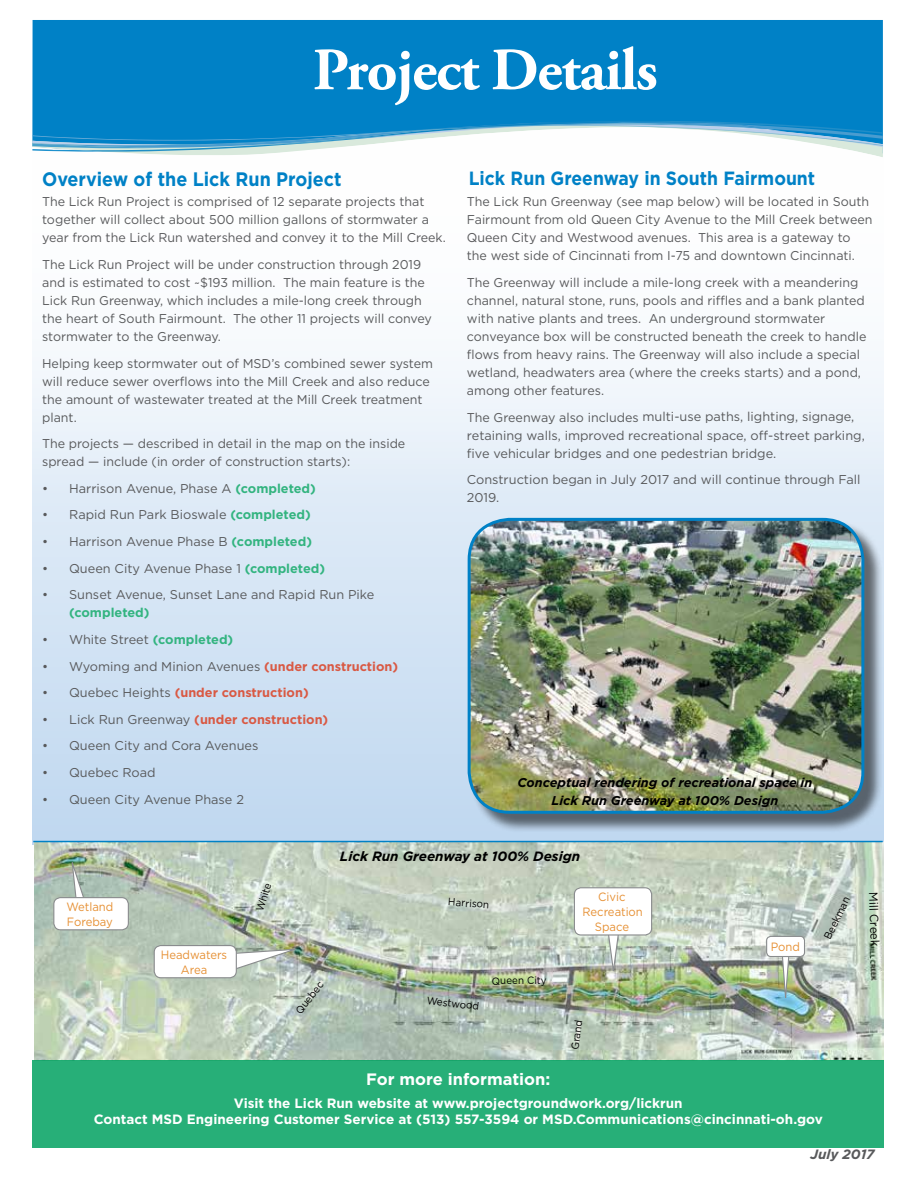
<style>
.page{position:relative;width:918px;height:1188px;background:#fff}
.page>*{position:absolute;margin:0;border:0;box-sizing:border-box;transform-origin:0 0}
.t1{font:700 60px "Adobe Garamond Pro";letter-spacing:-.02em;color:#fff}
.t2{font:700 19.5px "Gotham";color:#0081c6;scale:.92 1}
.t3{font:700 19.2px "Gotham";color:#0081c6;scale:.92 1}
.t4{font:700 16.5px "Gotham";color:#fff}
.t5{font:700 13.5px/16.2px "Gotham";color:#fff;text-align:center}
.t6{font:italic 700 13.5px "Gotham";color:#000}
.t7{font:italic 700 13.5px "Gotham";color:#58595b}
.t8{font:12.75px/18px "Gotham";color:#58595b}
.t9{font:700 12.75px "Gotham";color:#d95943}
.t10{font:italic 700 12.75px/18px "Gotham";color:#000;text-align:center}
.t11{font:700 12.75px "Gotham";color:#33b480}
.t12{font:12px/15px "Gotham";color:#e69034;text-align:center;scale:.94 1}
.t13{font:12px "Gotham";color:#000;scale:.94 1}
.t14{font:10.5px "Gotham";color:#000;scale:.94 1}
.s1{font-weight:700;color:#33b480}
.s2{font-weight:700;color:#d95943}
.s3{font-weight:400;color:#58595b}
</style>
<div class="page">
<svg style="left:32px;top:361px;width:851px;height:483px;background:#dae8f6"></svg>
<img style="left:35px;top:842px;width:849px;height:218px">
<div style="left:32px;top:1060px;width:851px;height:88px;background:#27af78"></div>
<div style="left:32px;top:20px;width:851px;height:102px;background:#0081c6"></div>
<img style="left:566px;top:121px;width:317px;height:1px">
<svg style="left:32px;top:122px;width:851px;height:35px"></svg>
<img style="left:294px;top:125px;width:228px;height:18px">
<img style="left:493px;top:125px;width:74px;height:2px">
<img style="left:394px;top:127px;width:74px;height:5px">
<img style="left:379px;top:128px;width:76px;height:5px">
<img style="left:444px;top:126px;width:73px;height:3px">
<div style="left:470px;top:520px;width:413px;height:312px;background:#000;opacity:.55"></div>
<img style="left:469px;top:519px;width:394px;height:293px">
<div style="left:468px;top:518px;width:396px;height:296px;border:3px solid #0081c6;border-radius:40px"></div>
<svg style="left:71px;top:861px;width:19px;height:36px"></svg>
<svg style="left:605px;top:936px;width:16px;height:36px"></svg>
<svg style="left:781px;top:957px;width:10px;height:42px"></svg>
<svg style="left:234px;top:948px;width:62px;height:23px"></svg>
<div style="left:54px;top:898px;width:74px;height:32px;background:#fff;border-radius:7px"></div>
<div style="left:53px;top:897px;width:76px;height:33px;border:1px solid #8a8c8e;border-radius:7px"></div>
<div style="left:574px;top:888px;width:78px;height:47px;background:#fff;border-radius:7px"></div>
<div style="left:574px;top:887px;width:78px;height:49px;border:1px solid #8a8c8e;border-radius:7px"></div>
<div style="left:154px;top:946px;width:82px;height:32px;background:#fff;border-radius:7px"></div>
<div style="left:154px;top:945px;width:83px;height:33px;border:1px solid #8a8c8e;border-radius:7px"></div>
<div style="left:767px;top:936px;width:38px;height:21px;background:#fff;border-radius:4px"></div>
<div style="left:766px;top:936px;width:39px;height:21px;border:1px solid #8a8c8e;border-radius:4px"></div>
<svg style="left:831px;top:911px;width:12px;height:19px"></svg>
<svg style="left:576px;top:1022px;width:5px;height:20px"></svg>
<svg style="left:309px;top:980px;width:15px;height:18px"></svg>
<hr style="left:33px;top:841px;width:850px;height:1px;background:#0081c6">
<h1 class="t1" style="left:313px;top:35px;width:346px">Project Details</h1>
<h2 class="t2" style="left:42px;top:166px;width:327px">Overview of the Lick Run Project</h2>
<h3 class="t3" style="left:469px;top:166px;width:378px">Lick Run Greenway in South Fairmount</h3>
<p class="t8" style="left:42px;top:192px;width:405px">The Lick Run Project is comprised of 12 separate projects that together will collect about 500 million gallons of stormwater a year from the Lick Run watershed and convey it to the Mill Creek.</p>
<p class="t8" style="left:42px;top:255px;width:391px">The Lick Run Project will be under construction through 2019 and is estimated to cost ~$193 million. The main feature is the Lick Run Greenway, which includes a mile-long creek through the heart of South Fairmount. The other 11 projects will convey stormwater to the Greenway.</p>
<p class="t8" style="left:42px;top:354px;width:392px">Helping keep stormwater out of MSD’s combined sewer system will reduce sewer overflows into the Mill Creek and also reduce the amount of wastewater treated at the Mill Creek treatment plant.</p>
<p class="t8" style="left:42px;top:434px;width:365px">The projects — described in detail in the map on the inside spread — include (in order of construction starts):</p>
<p class="t8" style="left:42px;top:479px;width:275px">• Harrison Avenue, Phase A <span class="s1">(completed)</span></p>
<p class="t8" style="left:42px;top:506px;width:270px">• Rapid Run Park Bioswale <span class="s1">(completed)</span></p>
<p class="t8" style="left:42px;top:532px;width:271px">• Harrison Avenue Phase B <span class="s1">(completed)</span></p>
<p class="t8" style="left:42px;top:559px;width:285px">• Queen City Avenue Phase 1 <span class="s1">(completed)</span></p>
<p class="t8" style="left:42px;top:586px;width:334px">• Sunset Avenue, Sunset Lane and Rapid Run Pike</p>
<p class="t11" style="left:69px;top:604px;width:82px">(completed)</p>
<p class="t8" style="left:42px;top:630px;width:193px">• White Street <span class="s1">(completed)</span></p>
<p class="t8" style="left:42px;top:657px;width:358px">• Wyoming and Minion Avenues <span class="s2">(under construction)</span></p>
<p class="t9" style="left:42px;top:684px;width:268px"><span class="s3">• Quebec Heights</span> (under construction)</p>
<p class="t9" style="left:42px;top:711px;width:288px"><span class="s3">• Lick Run Greenway</span> (under construction)</p>
<p class="t8" style="left:42px;top:737px;width:218px">• Queen City and Cora Avenues</p>
<p class="t8" style="left:42px;top:763px;width:115px">• Quebec Road</p>
<p class="t8" style="left:42px;top:790px;width:203px">• Queen City Avenue Phase 2</p>
<p class="t8" style="left:467px;top:192px;width:407px">The Lick Run Greenway (see map below) will be located in South Fairmount from old Queen City Avenue to the Mill Creek between Queen City and Westwood avenues. This area is a gateway to the west side of Cincinnati from I-75 and downtown Cincinnati.</p>
<p class="t8" style="left:467px;top:273px;width:401px">The Greenway will include a mile-long creek with a meandering channel, natural stone, runs, pools and riffles and a bank planted with native plants and trees. An underground stormwater conveyance box will be constructed beneath the creek to handle flows from heavy rains. The Greenway will also include a special wetland, headwaters area (where the creeks starts) and a pond, among other features.</p>
<p class="t8" style="left:467px;top:408px;width:399px">The Greenway also includes multi-use paths, lighting, signage, retaining walls, improved recreational space, off-street parking, five vehicular bridges and one pedestrian bridge.</p>
<p class="t8" style="left:467px;top:470px;width:395px">Construction began in July 2017 and will continue through Fall<br>2019.</p>
<p class="t10" style="left:518px;top:774px;width:296px">Conceptual rendering of recreational space in<br>Lick Run Greenway at 100% Design</p>
<p class="t6" style="left:340px;top:848px;width:242px">Lick Run Greenway at 100% Design</p>
<p class="t14" style="left:253px;top:909px;width:33px;rotate:-72deg">White</p>
<p class="t12" style="left:66px;top:899px;width:51px;text-align:left">Wetland<br>Forebay</p>
<p class="t12" style="left:583px;top:889px;width:66px">Civic<br>Recreation<br>Space</p>
<p class="t12" style="left:161px;top:947px;width:72px">Headwaters<br>Area</p>
<p class="t14" style="left:449px;top:895px;width:45px;rotate:4deg">Harrison</p>
<p class="t14" style="left:293px;top:1009px;width:42px;rotate:-52deg">Quebec</p>
<p class="t14" style="left:428px;top:993px;width:57px;rotate:7deg">Westwood</p>
<p class="t14" style="left:492px;top:974px;width:60px;rotate:-1deg">Queen City</p>
<p class="t14" style="left:568px;top:1049px;width:33px;rotate:-82deg">Grand</p>
<p class="t12" style="left:771px;top:939px;width:33px">Pond</p>
<p class="t14" style="left:821px;top:935px;width:50px;rotate:-64deg">Beekman</p>
<p class="t13" style="left:881px;top:891px;width:59px;rotate:88deg">Mill Creek</p>
<p class="t4" style="left:366px;top:1068px;width:186px">For more information:</p>
<p class="t5" style="left:94px;top:1095px;width:731px">Visit the Lick Run website at www.projectgroundwork.org/lickrun<br>Contact MSD Engineering Customer Service at (513) 557-3594 or MSD.Communications@cincinnati-oh.gov</p>
<p class="t7" style="left:810px;top:1145px;width:66px">July 2017</p>
</div>
